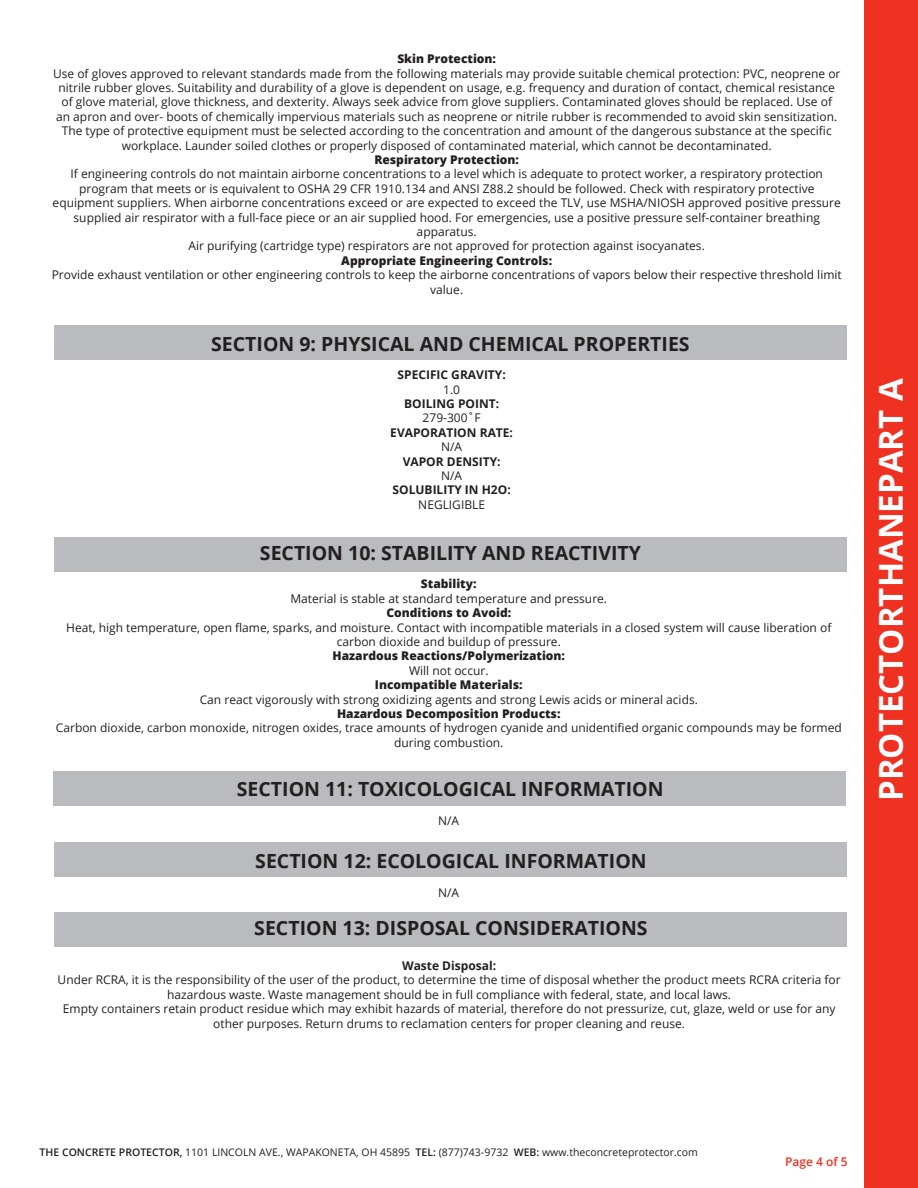
<style>
.page{position:relative;width:918px;height:1188px;background:#fff}
.page>*{position:absolute;margin:0;border:0;box-sizing:border-box;transform-origin:0 0}
.t1{font:700 33px "Open Sans";color:#fff}
.t2{font:700 19.5px "Open Sans";color:#231f20}
.t3{font:12px/14.4px "Open Sans";color:#231f20;text-align:center}
.t4{font:800 12px "Open Sans";color:#231f20}
.t5{font:700 12px "Open Sans";color:#231f20}
.t6{font:600 12px "Open Sans";color:#ef3122}
.t7{font:10.5px "Open Sans";color:#231f20}
.s1{font-weight:600}
</style>
<div class="page">
<div style="left:864px;top:0;width:54px;height:1188px;background:#ef3122"></div>
<div style="left:53px;top:771px;width:793px;height:35px;background:#babbbe"></div>
<div style="left:55px;top:842px;width:792px;height:34px;background:#babbbe"></div>
<div style="left:55px;top:913px;width:792px;height:34px;background:#babbbe"></div>
<div style="left:54px;top:326px;width:793px;height:34px;background:#babbbe"></div>
<div style="left:54px;top:538px;width:793px;height:34px;background:#babbbe"></div>
<p class="t4" style="left:397px;top:50px;width:100px">Skin Protection:</p>
<p class="t3" style="left:53px;top:66px;width:789px">Use of gloves approved to relevant standards made from the following materials may provide suitable chemical protection: PVC, neoprene or nitrile rubber gloves. Suitability and durability of a glove is dependent on usage, e.g. frequency and duration of contact, chemical resistance of glove material, glove thickness, and dexterity. Always seek advice from glove suppliers. Contaminated gloves should be replaced. Use of an apron and over- boots of chemically impervious materials such as neoprene or nitrile rubber is recommended to avoid skin sensitization.<br>The type of protective equipment must be selected according to the concentration and amount of the dangerous substance at the specific workplace. Launder soiled clothes or properly disposed of contaminated material, which cannot be decontaminated.</p>
<p class="t4" style="left:374px;top:150px;width:146px">Respiratory Protection:</p>
<p class="t3" style="left:53px;top:167px;width:790px">If engineering controls do not maintain airborne concentrations to a level which is adequate to protect worker, a respiratory protection program that meets or is equivalent to OSHA 29 CFR 1910.134 and ANSI Z88.2 should be followed. Check with respiratory protective equipment suppliers. When airborne concentrations exceed or are expected to exceed the TLV, use MSHA/NIOSH approved positive pressure supplied air respirator with a full-face piece or an air supplied hood. For emergencies, use a positive pressure self-container breathing apparatus.</p>
<p class="t3" style="left:189px;top:239px;width:518px">Air purifying (cartridge type) respirators are not approved for protection against isocyanates.</p>
<p class="t4" style="left:341px;top:251px;width:212px">Appropriate Engineering Controls:</p>
<p class="t3" style="left:52px;top:267px;width:792px">Provide exhaust ventilation or other engineering controls to keep the airborne concentrations of vapors below their respective threshold limit value.</p>
<p class="t2" style="left:211px;top:330px;width:480px">SECTION 9: PHYSICAL AND CHEMICAL PROPERTIES</p>
<p class="t5" style="left:398px;top:366px;width:110px">SPECIFIC GRAVITY:</p>
<p class="t3" style="left:443px;top:382px;width:18px">1.0</p>
<p class="t5" style="left:404px;top:395px;width:97px">BOILING POINT:</p>
<p class="t3" style="left:423px;top:410px;width:60px">279-300˚F</p>
<p class="t5" style="left:390px;top:424px;width:124px">EVAPORATION RATE:</p>
<p class="t3" style="left:441px;top:439px;width:23px">N/A</p>
<p class="t5" style="left:403px;top:453px;width:100px">VAPOR DENSITY:</p>
<p class="t3" style="left:441px;top:468px;width:23px">N/A</p>
<p class="t5" style="left:393px;top:482px;width:120px">SOLUBILITY IN H2O:</p>
<p class="t3" style="left:418px;top:497px;width:68px">NEGLIGIBLE</p>
<p class="t2" style="left:260px;top:539px;width:383px">SECTION 10: STABILITY AND REACTIVITY</p>
<p class="t4" style="left:421px;top:575px;width:57px">Stability:</p>
<p class="t3" style="left:290px;top:591px;width:318px">Material is stable at standard temperature and pressure.</p>
<p class="t4" style="left:386px;top:604px;width:126px">Conditions to Avoid:</p>
<p class="t3" style="left:66px;top:620px;width:767px">Heat, high temperature, open flame, sparks, and moisture. Contact with incompatible materials in a closed system will cause liberation of carbon dioxide and buildup of pressure.</p>
<p class="t4" style="left:333px;top:647px;width:234px">Hazardous Reactions/Polymerization:</p>
<p class="t3" style="left:409px;top:663px;width:81px">Will not occur.</p>
<p class="t4" style="left:375px;top:676px;width:149px">Incompatible Materials:</p>
<p class="t3" style="left:200px;top:692px;width:500px">Can react vigorously with strong oxidizing agents and strong Lewis acids or mineral acids.</p>
<p class="t4" style="left:337px;top:704px;width:225px">Hazardous Decomposition Products:</p>
<p class="t3" style="left:56px;top:720px;width:787px">Carbon dioxide, carbon monoxide, nitrogen oxides, trace amounts of hydrogen cyanide and unidentified organic compounds may be formed during combustion.</p>
<p class="t2" style="left:237px;top:775px;width:428px">SECTION 11: TOXICOLOGICAL INFORMATION</p>
<p class="t3" style="left:438px;top:813px;width:23px">N/A</p>
<p class="t2" style="left:255px;top:847px;width:393px">SECTION 12: ECOLOGICAL INFORMATION</p>
<p class="t3" style="left:438px;top:886px;width:23px">N/A</p>
<p class="t2" style="left:254px;top:915px;width:395px">SECTION 13: DISPOSAL CONSIDERATIONS</p>
<p class="t5" style="left:402px;top:957px;width:96px">Waste Disposal:</p>
<p class="t3" style="left:58px;top:972px;width:785px">Under RCRA, it is the responsibility of the user of the product, to determine the time of disposal whether the product meets RCRA criteria for hazardous waste. Waste management should be in full compliance with federal, state, and local laws.</p>
<p class="t3" style="left:63px;top:1001px;width:774px">Empty containers retain product residue which may exhibit hazards of material, therefore do not pressurize, cut, glaze, weld or use for any other purposes. Return drums to reclamation centers for proper cleaning and reuse.</p>
<p class="t1" style="left:867px;top:801px;width:424px;rotate:-90deg">PROTECTORTHANEPART A</p>
<p class="t7" style="left:40px;top:1145px;width:660px"><span class="s1">THE CONCRETE PROTECTOR,</span> 1101 LINCOLN AVE., WAPAKONETA, OH 45895 <span class="s1">TEL:</span> (877)743-9732 <span class="s1">WEB:</span> www.theconcreteprotector.com</p>
<p class="t6" style="left:785px;top:1153px;width:64px">Page 4 of 5</p>
</div>
